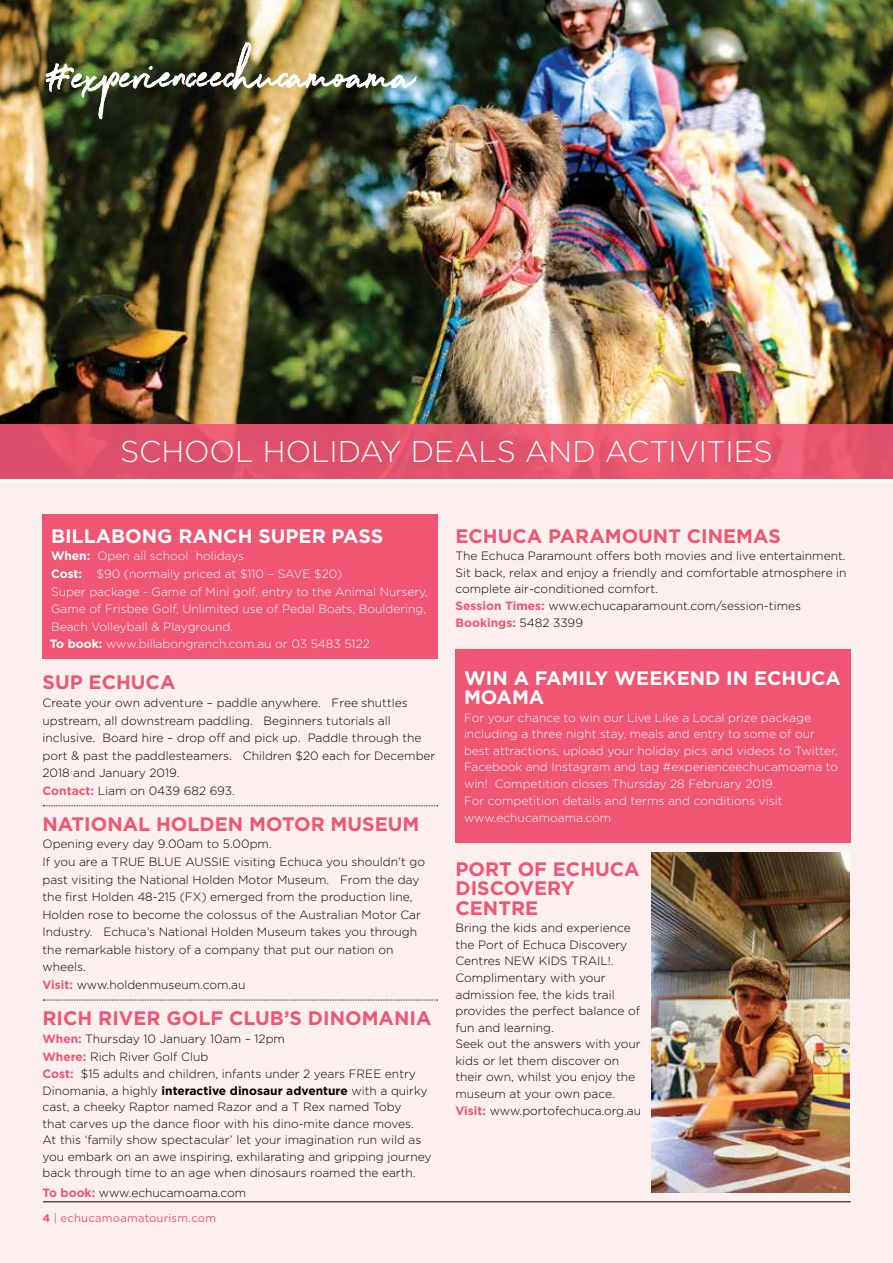
<style>
.page{position:relative;width:893px;height:1263px;background:#fff}
.page>*{position:absolute;margin:0;border:0;box-sizing:border-box;transform-origin:0 0}
.t1{font:300 30px "Gotham";letter-spacing:-.005em;color:#fff}
.t2{font:700 19.5px/19.5px "Gotham";color:#f05674}
.t3{font:700 19.5px/19.5px "Gotham";color:#fff}
.t4{font:300 12px/17.5px "Gotham";color:#000}
.t5{font:300 12px/16.6px "Gotham";color:#fff}
.t6{font:11.25px "Gotham";letter-spacing:.02em;color:#f05674}
.s1{font-weight:700}
.s2{font-weight:700;color:#f05674}
</style>
<div class="page">
<div style="left:0;top:483px;width:893px;height:780px;background:#fef0ef"></div>
<div style="left:455px;top:649px;width:396px;height:194px;background:#f05674"></div>
<hr style="left:43px;top:1201px;width:808px;height:1px;background:#000">
<img style="left:0;top:0;width:893px;height:424px">
<div style="left:0;top:424px;width:893px;height:54px;background:linear-gradient(to right,#dd506a,#ea5a72)"></div>
<img style="left:46px;top:42px;width:371px;height:77px">
<div style="left:42px;top:514px;width:395px;height:145px;background:#f05674"></div>
<svg style="left:43px;top:805px;width:395px;height:1px"></svg>
<svg style="left:43px;top:1000px;width:395px;height:1px"></svg>
<img style="left:651px;top:852px;width:198px;height:341px">
<h1 class="t1" style="left:120px;top:432px;width:654px">SCHOOL HOLIDAY DEALS AND ACTIVITIES</h1>
<h2 class="t3" style="left:51px;top:526px;width:334px">BILLABONG RANCH SUPER PASS</h2>
<p class="t5" style="left:50px;top:547px;width:380px;line-height:17.5px"><span class="s1">When:</span> Open all school holidays<br><span class="s1">Cost:</span> $90 (normally priced at $110 – SAVE $20)<br>Super package - Game of Mini golf, entry to the Animal Nursery, Game of Frisbee Golf, Unlimited use of Pedal Boats, Bouldering, Beach Volleyball &amp; Playground.<br><span class="s1">To book:</span> www.billabongranch.com.au or 03 5483 5122</p>
<h2 class="t2" style="left:43px;top:673px;width:134px">SUP ECHUCA</h2>
<p class="t4" style="left:43px;top:694px;width:394px">Create your own adventure – paddle anywhere. Free shuttles upstream, all downstream paddling. Beginners tutorials all inclusive. Board hire – drop off and pick up. Paddle through the port &amp; past the paddlesteamers. Children $20 each for December 2018 and January 2019.<br><span class="s2">Contact:</span> Liam on 0439 682 693.</p>
<h2 class="t2" style="left:43px;top:814px;width:378px">NATIONAL HOLDEN MOTOR MUSEUM</h2>
<p class="t4" style="left:43px;top:835px;width:384px">Opening every day 9.00am to 5.00pm.<br>If you are a TRUE BLUE AUSSIE visiting Echuca you shouldn’t go past visiting the National Holden Motor Museum. From the day the first Holden 48-215 (FX) emerged from the production line, Holden rose to become the colossus of the Australian Motor Car Industry. Echuca’s National Holden Museum takes you through the remarkable history of a company that put our nation on wheels.<br><span class="s2">Visit:</span> www.holdenmuseum.com.au</p>
<h2 class="t2" style="left:43px;top:1008px;width:390px">RICH RIVER GOLF CLUB’S DINOMANIA</h2>
<p class="t4" style="left:43px;top:1030px;width:390px;line-height:16.8px"><span class="s2">When:</span> Thursday 10 January 10am – 12pm<br><span class="s2">Where:</span> Rich River Golf Club<br><span class="s2">Cost:</span> $15 adults and children, infants under 2 years FREE entry Dinomania, a highly <span class="s1">interactive dinosaur adventure</span> with a quirky cast, a cheeky Raptor named Razor and a T Rex named Toby<br>that carves up the dance floor with his dino-mite dance moves.<br>At this ‘family show spectacular’ let your imagination run wild as you embark on an awe inspiring, exhilarating and gripping journey back through time to an age when dinosaurs roamed the earth.</p>
<p class="t4" style="left:43px;top:1184px;width:205px"><span class="s2">To book:</span> www.echucamoama.com</p>
<p class="t6" style="left:43px;top:1210px;width:175px"><span class="s1">4</span> | echucamoamatourism.com</p>
<h2 class="t2" style="left:455px;top:526px;width:327px">ECHUCA PARAMOUNT CINEMAS</h2>
<p class="t4" style="left:455px;top:548px;width:393px;line-height:16.6px">The Echuca Paramount offers both movies and live entertainment.<br>Sit back, relax and enjoy a friendly and comfortable atmosphere in complete air-conditioned comfort.<br><span class="s2">Session Times:</span> www.echucaparamount.com/session-times <span class="s2">Bookings:</span> 5482 3399</p>
<h2 class="t3" style="left:464px;top:668px;width:378px">WIN A FAMILY WEEKEND IN ECHUCA<br>MOAMA</h2>
<p class="t5" style="left:464px;top:709px;width:376px">For your chance to win our Live Like a Local prize package including a three night stay, meals and entry to some of our best attractions, upload your holiday pics and videos to Twitter, Facebook and Instagram and tag #experienceechucamoama to win! Competition closes Thursday 28 February 2019.<br>For competition details and terms and conditions visit www.echucamoama.com</p>
<h2 class="t2" style="left:455px;top:859px;width:186px">PORT OF ECHUCA<br>DISCOVERY<br>CENTRE</h2>
<p class="t4" style="left:455px;top:920px;width:187px;line-height:16.5px">Bring the kids and experience the Port of Echuca Discovery<br>Centres NEW KIDS TRAIL!.<br>Complimentary with your admission fee, the kids trail provides the perfect balance of fun and learning.<br>Seek out the answers with your kids or let them discover on their own, whilst you enjoy the museum at your own pace.<br><span class="s2">Visit:</span> www.portofechuca.org.au</p>
</div>
